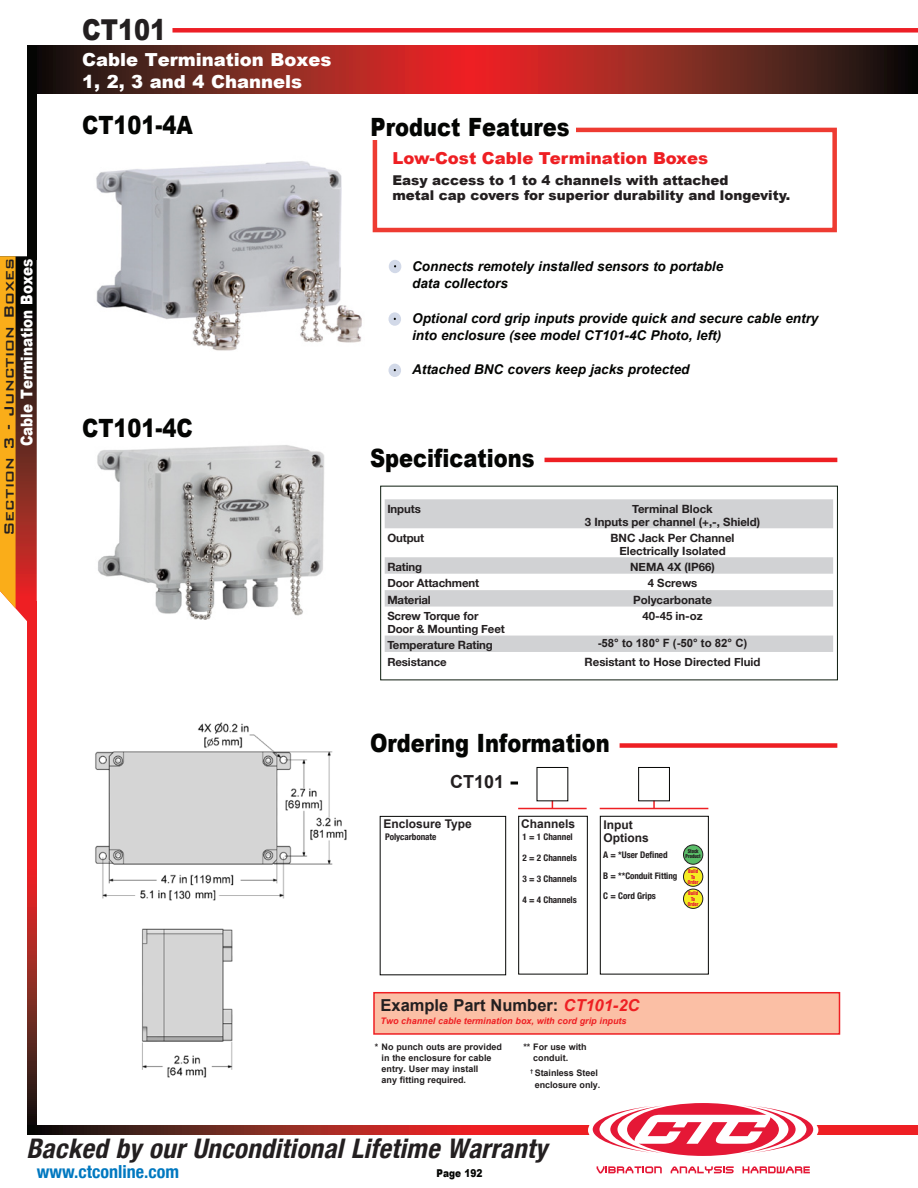
<style>
.page{position:relative;width:918px;height:1188px;background:#fff}
.page>*{position:absolute;margin:0;border:0;box-sizing:border-box;transform-origin:0 0}
.Page_Headers__PG{font:900 28.8px "Arial";color:#231f20;scale:.83 1}
.t1{font:italic 700 condensed 27px "Helvetica Neue";color:#231f20}
.t2{font:900 25.2px "Arial";color:#040503;scale:.83 1}
.t3{font:900 18px/22.5px "Arial";color:#fff}
.t4{font:500 18px "Bank Gothic";color:#231f20}
.t5{font:700 condensed 18px "Helvetica Neue";color:#0078c0}
.t6{font:700 18px "Arial";color:#231f20}
.t7{font:900 16.5px "Arial";color:#ee1f23}
.t8{font:700 16.5px "Arial";color:#231f20}
.t9{font:900 16.2px "Arial";color:#fff;scale:.83 1}
.t10{font:italic 700 13.5px/17.2px "Arial";color:#040503}
.t11{font:900 13.5px "Arial";color:#231f20}
.t12{font:700 12px "Arial";color:#231f20}
.t13{font:700 11.4px "Helvetica Neue";color:#231f20}
.t14{font:700 11.4px "Arial";color:#231f20}
.t15{font:700 11.25px "Helvetica Neue";letter-spacing:-.01em;color:#231f20}
.t16{font:900 10.8px "Arial";color:#040503;scale:.83 1}
.t17{font:700 condensed 9.15px "Helvetica Neue";letter-spacing:-.005em;color:#231f20}
.t18{font:700 9px/11.2px "Arial";color:#231f20}
.t19{font:italic 700 9px "Arial";color:#ee1f23}
.t20{font:700 condensed 9px "Helvetica Neue";letter-spacing:-.005em;color:#231f20}
.t21{font:900 condensed 5.4px/5.1px "Helvetica Neue";color:#e51836;text-align:center;scale:.87 1}
.t22{font:900 condensed 5.4px "Helvetica Neue";color:#231f20;scale:.87 1}
.s1{font-size:9.15px}
.s2{font-style:italic;color:#ee1f23}
</style>
<div class="page">
<svg style="left:27px;top:632px;width:10px;height:493px;background:#b52221"></svg>
<svg style="left:27px;top:1125px;width:890px;height:10px;background:#a2221f"></svg>
<svg style="left:37px;top:46px;width:880px;height:47px;background:#80241e"></svg>
<div style="left:588px;top:1099px;width:230px;height:62px;background:#fff;border-radius:50%"></div>
<div style="left:27px;top:46px;width:10px;height:213px;background:#040503"></div>
<svg style="left:593px;top:1103px;width:220px;height:53px"></svg>
<svg style="left:597px;top:1166px;width:65px;height:7px"></svg>
<svg style="left:671px;top:1166px;width:63px;height:7px"></svg>
<svg style="left:743px;top:1166px;width:67px;height:7px"></svg>
<hr style="left:917px;top:46px;width:1px;height:47px;background:#040503">
<div style="left:172px;top:28px;width:746px;height:5px;background:#ed1f26"></div>
<svg style="left:0;top:256px;width:37px;height:376px;background:#a96126"></svg>
<div style="left:373px;top:128px;width:464px;height:104px;border:4px solid #ee3b32"></div>
<div style="left:389px;top:260px;width:12px;height:13px;background:#d2d9e8;border-radius:50%"></div>
<div style="left:389px;top:312px;width:12px;height:14px;background:#d2d9e8;border-radius:50%"></div>
<div style="left:389px;top:364px;width:12px;height:13px;background:#d2d9e8;border-radius:50%"></div>
<hr style="left:545px;top:458px;width:292px;height:4px;background:#ee1f23">
<img style="left:96px;top:161px;width:266px;height:190px">
<img style="left:95px;top:722px;width:252px;height:179px">
<img style="left:142px;top:928px;width:91px;height:150px">
<img style="left:97px;top:445px;width:227px;height:175px">
<div style="left:380px;top:486px;width:458px;height:194px;background:#fff;border:1px solid #0d1c0f"></div>
<svg style="left:385px;top:499px;width:448px;height:153px"></svg>
<div style="left:620px;top:743px;width:217px;height:5px;background:#ee1f23"></div>
<div style="left:380px;top:816px;width:126px;height:159px;border:1px solid #040503"></div>
<hr style="left:518px;top:808px;width:69px;height:1px;background:#ee1f23">
<svg style="left:653px;top:801px;width:2px;height:7px"></svg>
<hr style="left:600px;top:808px;width:108px;height:1px;background:#ee1f23">
<div style="left:518px;top:816px;width:70px;height:158px;border:1px solid #040503"></div>
<div style="left:600px;top:816px;width:109px;height:158px;border:1px solid #040503"></div>
<div style="left:638px;top:767px;width:32px;height:34px;border:1px solid #040503"></div>
<svg style="left:511px;top:782px;width:7px;height:3px"></svg>
<div style="left:373px;top:992px;width:467px;height:43px;background:#fbbfa5;border:2px solid #ee1f23"></div>
<div style="left:371px;top:117px;width:205px;height:23px;background:#fff"></div>
<div style="left:683px;top:867px;width:20px;height:19px;background:#f5ed21;border-radius:50%"></div>
<div style="left:683px;top:867px;width:20px;height:20px;border:1px solid #231f20;border-radius:50%"></div>
<div style="left:683px;top:889px;width:20px;height:19px;background:#f5ed21;border-radius:50%"></div>
<div style="left:683px;top:889px;width:20px;height:20px;border:1px solid #231f20;border-radius:50%"></div>
<div style="left:683px;top:845px;width:20px;height:19px;background:#59bc68;border-radius:50%"></div>
<div style="left:683px;top:845px;width:20px;height:20px;border:1px solid #231f20;border-radius:50%"></div>
<p class="Page_Headers__PG" style="left:82px;top:8px;width:103px">CT101</p>
<p class="t4" style="left:-5px;top:536px;width:280px;rotate:-90deg">Section 3 - Junction Boxes</p>
<p class="t9" style="left:15px;top:446px;width:227px;rotate:-90deg">Cable Termination Boxes</p>
<p class="t3" style="left:82px;top:47px;width:251px">Cable Termination Boxes<br>1, 2, 3 and 4 Channels</p>
<p class="t2" style="left:82px;top:107px;width:135px">CT101-4A</p>
<p class="t2" style="left:82px;top:410px;width:135px">CT101-4C</p>
<p class="t2" style="left:371px;top:109px;width:241px">Product Features</p>
<p class="t7" style="left:392px;top:146px;width:317px">Low-Cost Cable Termination Boxes</p>
<p class="t11" style="left:392px;top:170px;width:338px">Easy access to 1 to 4 channels with attached</p>
<p class="t11" style="left:392px;top:185px;width:399px">metal cap covers for superior durability and longevity.</p>
<p class="t10" style="left:412px;top:258px;width:312px">Connects remotely installed sensors to portable data collectors</p>
<p class="t10" style="left:412px;top:310px;width:408px">Optional cord grip inputs provide quick and secure cable entry into enclosure (see model CT101-4C Photo, left)</p>
<p class="t10" style="left:412px;top:362px;width:279px">Attached BNC covers keep jacks protected</p>
<p class="t2" style="left:370px;top:439px;width:200px">Specifications</p>
<p class="t13" style="left:387px;top:502px;width:35px">Inputs</p>
<p class="t13" style="left:632px;top:502px;width:82px">Terminal Block</p>
<p class="t13" style="left:585px;top:515px;width:177px">3 Inputs per channel (+,-, Shield)</p>
<p class="t13" style="left:387px;top:531px;width:38px">Output</p>
<p class="t13" style="left:611px;top:531px;width:125px">BNC Jack Per Channel</p>
<p class="t13" style="left:619px;top:544px;width:108px">Electrically Isolated</p>
<p class="t13" style="left:387px;top:560px;width:36px">Rating</p>
<p class="t13" style="left:630px;top:560px;width:86px">NEMA 4X (IP66)</p>
<p class="t13" style="left:387px;top:576px;width:93px">Door Attachment</p>
<p class="t13" style="left:648px;top:576px;width:51px">4 Screws</p>
<p class="t13" style="left:387px;top:593px;width:45px">Material</p>
<p class="t13" style="left:633px;top:593px;width:80px">Polycarbonate</p>
<p class="t13" style="left:387px;top:609px;width:93px">Screw Torque for</p>
<p class="t13" style="left:387px;top:622px;width:119px">Door &amp; Mounting Feet</p>
<p class="t13" style="left:642px;top:609px;width:62px">40-45 in-oz</p>
<p class="t13" style="left:387px;top:638px;width:107px">Temperature Rating</p>
<p class="t14" style="left:598px;top:635px;width:151px">-58° to 180° F (-50° to 82° C)</p>
<p class="t15" style="left:387px;top:655px;width:61px">Resistance</p>
<p class="t13" style="left:585px;top:655px;width:177px">Resistant to Hose Directed Fluid</p>
<p class="t2" style="left:370px;top:725px;width:290px">Ordering Information</p>
<p class="t6" style="left:450px;top:770px;width:56px">CT101</p>
<p class="t12" style="left:384px;top:816px;width:90px">Enclosure Type</p>
<p class="t12" style="left:521px;top:816px;width:56px">Channels</p>
<p class="t17" style="left:522px;top:831px;width:52px">1 = 1 Channel</p>
<p class="t17" style="left:522px;top:852px;width:56px">2 = 2 Channels</p>
<p class="t17" style="left:522px;top:873px;width:56px">3 = 3 Channels</p>
<p class="t17" style="left:522px;top:894px;width:56px">4 = 4 Channels</p>
<p class="t17" style="left:385px;top:832px;width:53px">Polycarbonate</p>
<p class="t12" style="left:603px;top:817px;width:31px">Input</p>
<p class="t12" style="left:603px;top:830px;width:47px">Options</p>
<p class="t17" style="left:603px;top:849px;width:66px">A = *User Defined</p>
<p class="t20" style="left:603px;top:870px;width:76px"><span class="s1">B = **</span>Conduit Fitting</p>
<p class="t17" style="left:603px;top:891px;width:54px">C = Cord Grips</p>
<p class="t22" style="left:688px;top:848px;width:14px">Stock</p>
<p class="t22" style="left:686px;top:853px;width:19px">Product</p>
<p class="t21" style="left:688px;top:869px;width:14px">Build<br>To<br>Order</p>
<p class="t21" style="left:688px;top:891px;width:14px">Build<br>To<br>Order</p>
<p class="t8" style="left:381px;top:994px;width:261px">Example Part Number: <span class="s2">CT101-2C</span></p>
<p class="t19" style="left:381px;top:1015px;width:248px">Two channel cable termination box, with cord grip inputs</p>
<p class="t18" style="left:382px;top:1041px;width:122px;text-indent:-7px">* No punch outs are provided in the enclosure for cable entry. User may install<br>any fitting required.</p>
<p class="t18" style="left:533px;top:1041px;width:55px;text-indent:-10px">** For use with conduit.</p>
<p class="t18" style="left:531px;top:1068px;width:71px;text-align:center"><sup>†</sup> Stainless Steel enclosure only.</p>
<h2 class="t1" style="left:26px;top:1132px;width:529px">Backed by ourUnconditionalLifetime Warranty</h2>
<p class="t16" style="left:437px;top:1166px;width:57px">Page 192</p>
<h3 class="t5" style="left:37px;top:1161px;width:144px">www.ctconline.com</h3>
</div>
